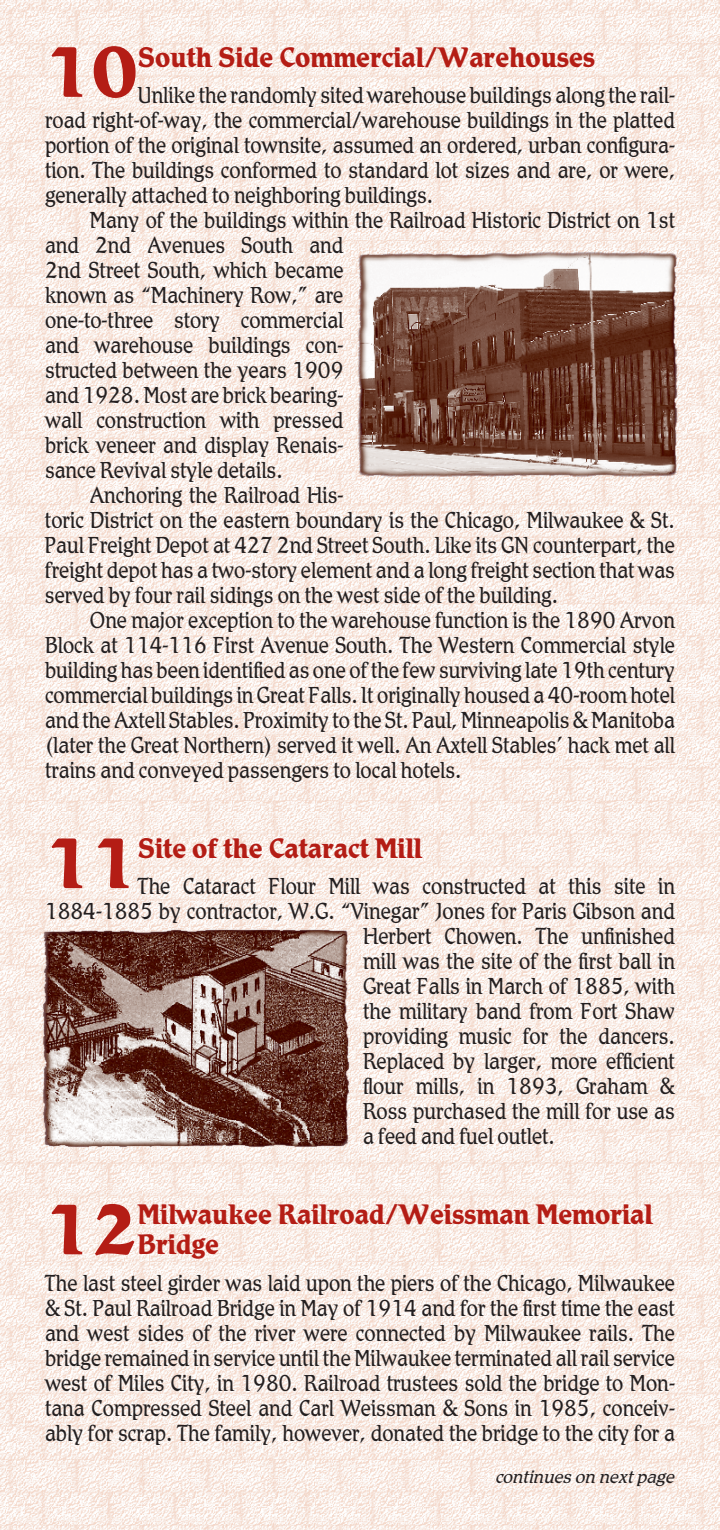
<style>
.page{position:relative;width:720px;height:1530px;background:#fff}
.page>*{position:absolute;margin:0;border:0;box-sizing:border-box;transform-origin:0 0}
.heads{font:700 69.5px "Romic";color:#b41d15}
.heads-2{font:700 27.5px/30px "Romic";color:#b41d15}
.body_text{font:300 22.5px/25px "Romic";color:#231f20;text-align:justify;scale:.9 1}
.t1{font:italic 300 17.5px "Romic";color:#231f20}
</style>
<div class="page">
<img style="left:0;top:0;width:720px;height:1530px">
<img style="left:40px;top:928px;width:312px;height:220px">
<img style="left:355px;top:250px;width:325px;height:229px">
<p class="heads" style="left:45px;top:30px;width:94px">10</p>
<p class="heads-2" style="left:138px;top:42px;width:459px">South Side Commercial/Warehouses</p>
<p class="body_text" style="left:45px;top:83px;width:702px;text-indent:93px">Unlike the randomly sited warehouse buildings along the rail&shy;road right-of-way, the commercial/warehouse buildings in the platted portion of the original townsite, assumed an ordered, urban configura&shy;tion. The buildings conformed to standard lot sizes and are, or were, generally attached to neighboring buildings.</p>
<p class="body_text" style="left:45px;top:208px;width:702px;text-align:left;text-indent:45px">Many of the buildings within the Railroad Historic District on 1st and 2nd Avenues South and<br>2nd Street South, which became<br>known as “Machinery Row,” are<br>one-to-three story commercial<br>and warehouse buildings con-<br>structed between the years 1909<br>and 1928. Most are brick bearing-<br>wall construction with pressed<br>brick veneer and display Renais-<br>sance Revival style details.</p>
<p class="body_text" style="left:45px;top:483px;width:702px;text-align:left;text-indent:45px">Anchoring the Railroad His-<br>toric District on the eastern boundary is the Chicago, Milwaukee &amp; St.<br>Paul Freight Depot at 427 2nd Street South. Like its GN counterpart, the freight depot has a two-story element and a long freight section that was served by four rail sidings on the west side of the building.</p>
<p class="body_text" style="left:45px;top:608px;width:702px;text-indent:45px">One major exception to the warehouse function is the 1890 Arvon Block at 114-116 First Avenue South. The Western Commercial style building has been identified as one of the few surviving late 19th century commercial buildings in Great Falls. It originally housed a 40-room hotel and the Axtell Stables. Proximity to the St. Paul, Minneapolis &amp; Manitoba (later the Great Northern) served it well. An Axtell Stables’ hack met all trains and conveyed passengers to local hotels.</p>
<p class="heads" style="left:45px;top:821px;width:94px">11</p>
<p class="heads-2" style="left:138px;top:833px;width:286px">Site of the Cataract Mill</p>
<p class="body_text" style="left:138px;top:874px;width:598px">The Cataract Flour Mill was constructed at this site in</p>
<p class="body_text" style="left:45px;top:899px;width:702px">1884-1885 by contractor, W.G. “Vinegar” Jones for Paris Gibson and</p>
<p class="body_text" style="left:363px;top:924px;width:348px">Herbert Chowen. The unfinished</p>
<p class="body_text" style="left:363px;top:949px;width:348px">mill was the site of the first ball in</p>
<p class="body_text" style="left:363px;top:974px;width:348px">Great Falls in March of 1885, with</p>
<p class="body_text" style="left:363px;top:999px;width:348px">the military band from Fort Shaw</p>
<p class="body_text" style="left:363px;top:1024px;width:348px">providing music for the dancers.</p>
<p class="body_text" style="left:363px;top:1049px;width:348px">Replaced by larger, more efficient</p>
<p class="body_text" style="left:363px;top:1074px;width:348px">flour mills, in 1893, Graham &amp;</p>
<p class="body_text" style="left:363px;top:1099px;width:348px">Ross purchased the mill for use as</p>
<p class="body_text" style="left:363px;top:1124px;width:215px">a feed and fuel outlet.</p>
<p class="heads" style="left:45px;top:1187px;width:94px">12</p>
<p class="heads-2" style="left:138px;top:1199px;width:516px">Milwaukee Railroad/Weissman Memorial<br>Bridge</p>
<p class="body_text" style="left:45px;top:1270px;width:702px">The last steel girder was laid upon the piers of the Chicago, Milwaukee &amp; St. Paul Railroad Bridge in May of 1914 and for the first time the east and west sides of the river were connected by Milwaukee rails. The bridge remained in service until the Milwaukee terminated all rail service west of Miles City, in 1980. Railroad trustees sold the bridge to Mon&shy;tana Compressed Steel and Carl Weissman &amp; Sons in 1985, conceiv&shy;ably for scrap. The family, however, donated the bridge to the city for a</p>
<p class="t1" style="left:496px;top:1467px;width:180px">continues on next page</p>
</div>
